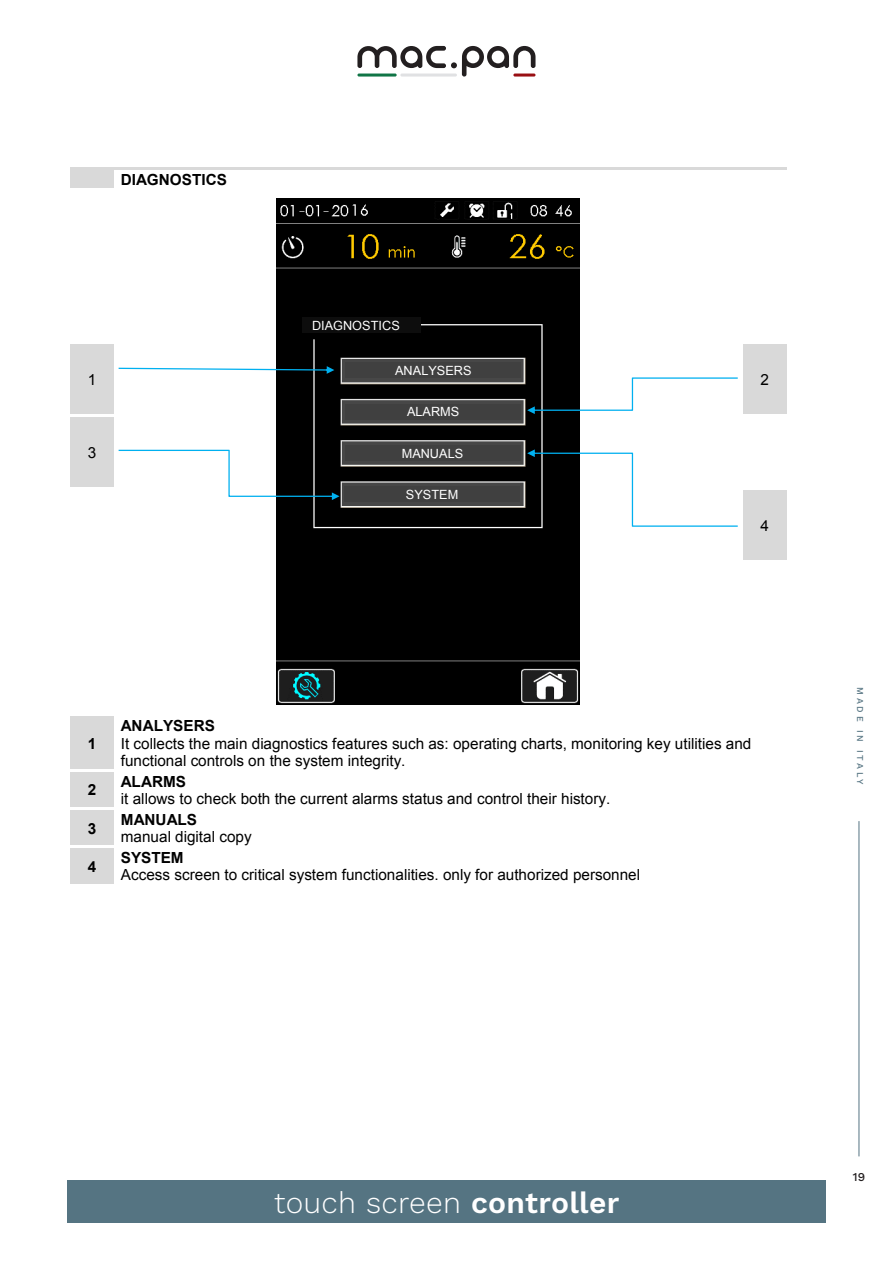
<style>
.page{position:relative;width:893px;height:1263px;background:#fff}
.page>*{position:absolute;margin:0;border:0;box-sizing:border-box;transform-origin:0 0}
.t1{font:30px "Work Sans";letter-spacing:.01em;color:#fff}
.t2{font:15.3px/17.5px "Arial";color:#000}
.t3{font:700 15.3px "Arial";color:#000}
.t4{font:12.75px "Arial";color:#fff}
.t5{font:500 12px "Work Sans";color:#231f20}
.t6{font:500 9px "Work Sans";letter-spacing:.3em;color:#557482}
.s1{font-weight:600}
</style>
<div class="page">
<div style="left:67px;top:1180px;width:759px;height:42px;background:#557482"></div>
<hr style="left:859px;top:821px;width:1px;height:335px;background:#557482">
<div style="left:71px;top:170px;width:43px;height:18px;background:#d9d9d9"></div>
<hr style="left:71px;top:167px;width:43px;height:3px;background:#d9d9d9">
<hr style="left:117px;top:167px;width:669px;height:3px;background:#d9d9d9">
<div style="left:71px;top:344px;width:43px;height:70px;background:#d9d9d9"></div>
<div style="left:743px;top:344px;width:43px;height:70px;background:#d9d9d9"></div>
<div style="left:71px;top:417px;width:43px;height:70px;background:#d9d9d9"></div>
<div style="left:743px;top:490px;width:43px;height:70px;background:#d9d9d9"></div>
<div style="left:71px;top:717px;width:43px;height:52px;background:#d9d9d9"></div>
<div style="left:71px;top:772px;width:43px;height:35px;background:#d9d9d9"></div>
<div style="left:71px;top:810px;width:43px;height:35px;background:#d9d9d9"></div>
<div style="left:71px;top:848px;width:43px;height:35px;background:#d9d9d9"></div>
<img style="left:276px;top:199px;width:304px;height:506px">
<div style="left:346px;top:362px;width:175px;height:16px;background:#404040"></div>
<div style="left:303px;top:318px;width:118px;height:15px;background:#0d0d0d"></div>
<div style="left:346px;top:404px;width:175px;height:16px;background:#404040"></div>
<div style="left:345px;top:445px;width:175px;height:16px;background:#404040"></div>
<div style="left:345px;top:486px;width:175px;height:16px;background:#404040"></div>
<svg style="left:119px;top:366px;width:215px;height:8px"></svg>
<svg style="left:119px;top:450px;width:220px;height:50px"></svg>
<svg style="left:527px;top:449px;width:211px;height:78px"></svg>
<svg style="left:527px;top:377px;width:211px;height:37px"></svg>
<svg style="left:357px;top:46px;width:178px;height:31px"></svg>
<hr style="left:513px;top:74px;width:22px;height:3px;background:#990f13;border-radius:2px">
<hr style="left:400px;top:74px;width:57px;height:3px;background:#e0e1e3;border-radius:2px">
<hr style="left:357px;top:74px;width:40px;height:3px;background:#107546;border-radius:2px">
<p class="t3" style="left:121px;top:169px;width:108px">DIAGNOSTICS</p>
<p class="t4" style="left:312px;top:317px;width:89px">DIAGNOSTICS</p>
<p class="t4" style="left:395px;top:362px;width:78px">ANALYSERS</p>
<p class="t2" style="left:88px;top:371px;width:10px">1</p>
<p class="t2" style="left:760px;top:371px;width:10px">2</p>
<p class="t2" style="left:88px;top:444px;width:10px">3</p>
<p class="t4" style="left:407px;top:404px;width:54px">ALARMS</p>
<p class="t4" style="left:402px;top:445px;width:63px">MANUALS</p>
<p class="t4" style="left:406px;top:486px;width:54px">SYSTEM</p>
<p class="t2" style="left:760px;top:517px;width:10px">4</p>
<p class="t3" style="left:88px;top:733px;width:10px">1</p>
<p class="t3" style="left:88px;top:780px;width:10px">2</p>
<p class="t3" style="left:88px;top:818px;width:10px">3</p>
<p class="t3" style="left:88px;top:856px;width:10px">4</p>
<p class="t3" style="left:121px;top:715px;width:96px">ANALYSERS</p>
<p class="t2" style="left:121px;top:734px;width:632px">It collects the main diagnostics features such as: operating charts, monitoring key utilities and functional controls on the system integrity.</p>
<p class="t3" style="left:121px;top:771px;width:67px">ALARMS</p>
<p class="t2" style="left:121px;top:790px;width:491px">it allows to check both the current alarms status and control their history.</p>
<p class="t3" style="left:121px;top:809px;width:78px">MANUALS</p>
<p class="t2" style="left:121px;top:828px;width:132px">manual digital copy</p>
<p class="t3" style="left:121px;top:847px;width:64px">SYSTEM</p>
<p class="t2" style="left:121px;top:866px;width:521px">Access screen to critical system functionalities. only for authorized personnel</p>
<p class="t6" style="left:867px;top:687px;width:98px;rotate:90deg">MADE IN ITALY</p>
<h1 class="t1" style="left:274px;top:1180px;width:347px">touch screen <span class="s1">controller</span></h1>
<p class="t5" style="left:853px;top:1168px;width:14px">19</p>
</div>
